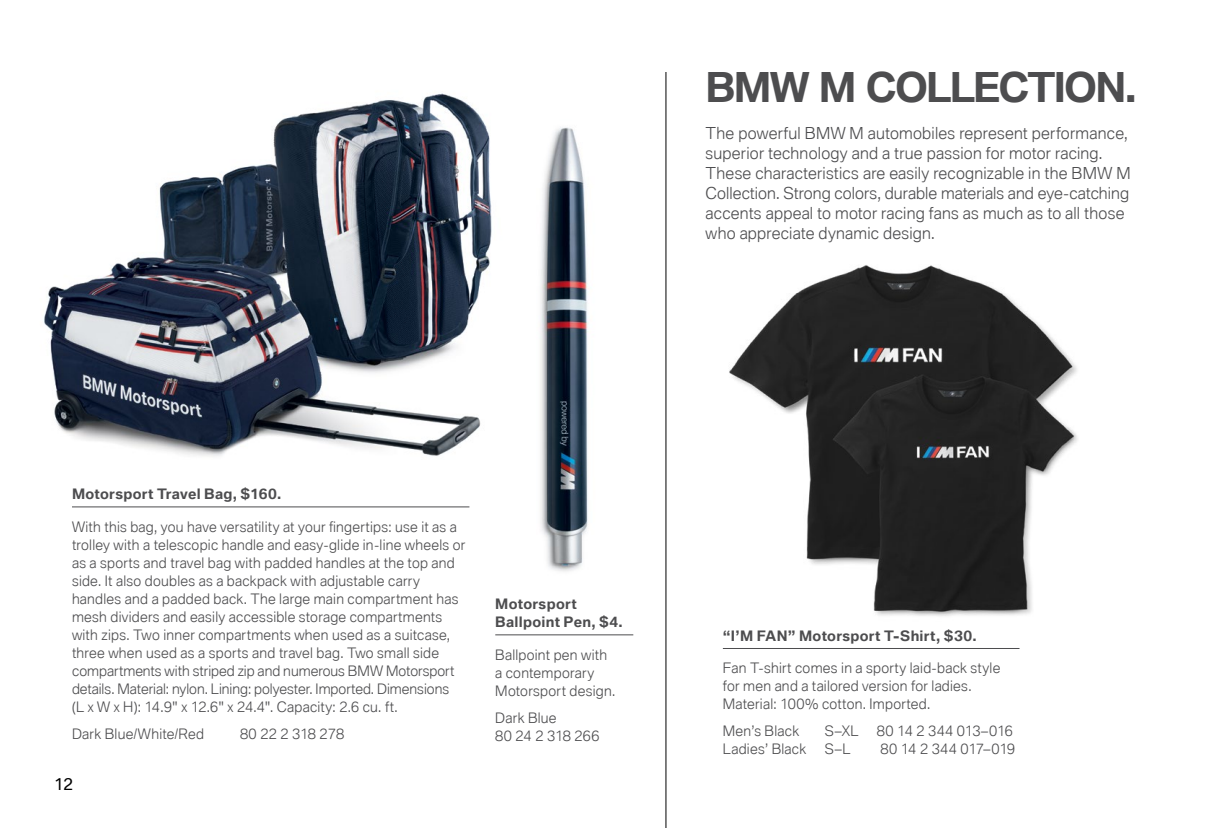
<style>
.page{position:relative;width:1224px;height:828px;background:#fff}
.page>*{position:absolute;margin:0;border:0;box-sizing:border-box;transform-origin:0 0}
.t1{font:700 40px "BMW Type Global Pro";letter-spacing:-.045em;color:#4d4d4f}
.t2{font:300 16px/20px "BMW Type Global Pro";letter-spacing:.015em;color:#4d4d4f}
.t3{font:16px "BMW Type Global Pro";color:#000}
.t4{font:300 14px/18px "BMW Type Global Pro";letter-spacing:.02em;color:#4d4d4f}
.t5{font:700 14px/18px "BMW Type Global Pro";letter-spacing:.02em;color:#4d4d4f}
.t6{font:300 14px "BMW Type Global Pro";letter-spacing:-.015em;color:#4d4d4f}
.t7{font:300 14px "BMW Type Global Pro";color:#4d4d4f}
</style>
<div class="page">
<img style="left:44px;top:93px;width:448px;height:415px">
<hr style="left:72px;top:506px;width:397px;height:1px;background:#4d4d4f">
<img style="left:666px;top:219px;width:412px;height:418px">
<hr style="left:723px;top:648px;width:297px;height:1px;background:#4d4d4f">
<hr style="left:495px;top:634px;width:138px;height:1px;background:#4d4d4f">
<img style="left:540px;top:127px;width:48px;height:445px">
<hr style="left:665px;top:72px;width:1px;height:756px;background:#000">
<p class="t1" style="left:706px;top:65px;width:433px">BMW M COLLECTION.</p>
<p class="t2" style="left:706px;top:124px;width:426px">The powerful BMW M automobiles represent performance, superior technology and a true passion for motor racing.<br>These characteristics are easily recognizable in the BMW M Collection. Strong colors, durable materials and eye-catching accents appeal to motor racing fans as much as to all those who appreciate dynamic design.</p>
<p class="t5" style="left:72px;top:485px;width:211px">Motorsport Travel Bag, $160.</p>
<p class="t4" style="left:72px;top:518px;width:395px">With this bag, you have versatility at your fingertips: use it as a trolley with a telescopic handle and easy-glide in-line wheels or as a sports and travel bag with padded handles at the top and side. It also doubles as a backpack with adjustable carry handles and a padded back. The large main compartment has mesh dividers and easily accessible storage compartments with zips. Two inner compartments when used as a suitcase, three when used as a sports and travel bag. Two small side compartments with striped zip and numerous BMW Motorsport details. Material: nylon. Lining: polyester. Imported. Dimensions<br>(L x W x H): 14.9" x 12.6" x 24.4". Capacity: 2.6 cu. ft.</p>
<p class="t4" style="left:72px;top:725px;width:134px">Dark Blue/White/Red</p>
<p class="t7" style="left:240px;top:723px;width:106px">80 22 2 318 278</p>
<p class="t3" style="left:54px;top:772px;width:21px">12</p>
<p class="t5" style="left:495px;top:595px;width:129px">Motorsport<br>Ballpoint Pen, $4.</p>
<p class="t4" style="left:495px;top:646px;width:122px">Ballpoint pen with a contemporary<br>Motorsport design.</p>
<p class="t4" style="left:495px;top:709px;width:106px">Dark Blue<br>80 24 2 318 266</p>
<p class="t5" style="left:723px;top:627px;width:255px">“I’M FAN” Motorsport T-Shirt, $30.</p>
<p class="t4" style="left:723px;top:660px;width:279px">Fan T-shirt comes in a sporty laid-back style for men and a tailored version for ladies.<br>Material: 100% cotton. Imported.</p>
<p class="t4" style="left:723px;top:723px;width:78px">Men’s Black</p>
<p class="t4" style="left:825px;top:723px;width:35px">S–XL</p>
<p class="t6" style="left:877px;top:721px;width:138px">80 14 2 344 013–016</p>
<p class="t4" style="left:723px;top:741px;width:85px">Ladies’ Black</p>
<p class="t4" style="left:825px;top:741px;width:27px">S–L</p>
<p class="t6" style="left:880px;top:739px;width:136px">80 14 2 344 017–019</p>
</div>
